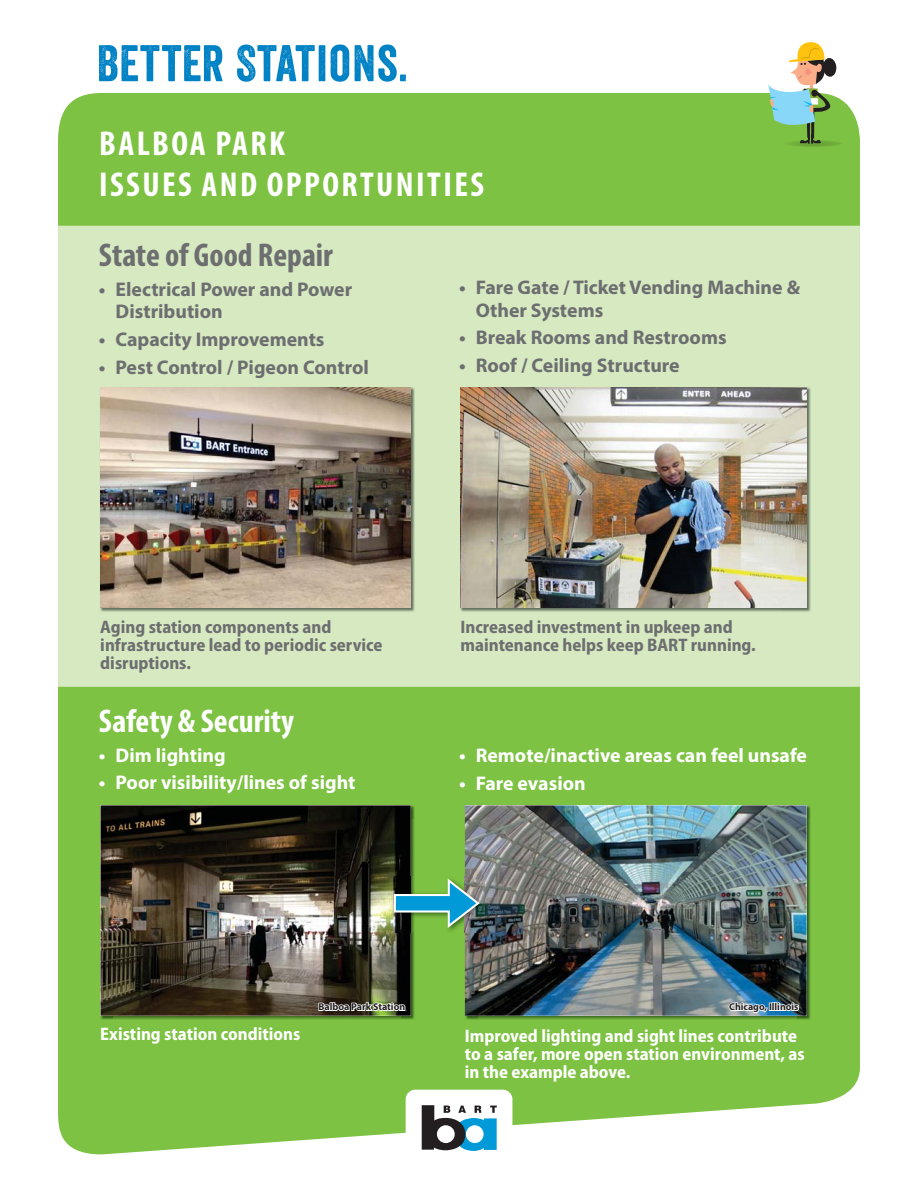
<style>
.page{position:relative;width:918px;height:1188px;background:#fff}
.page>*{position:absolute;margin:0;border:0;box-sizing:border-box;transform-origin:0 0}
.t1{font:700 condensed 34.65px/41.5px "Myriad Pro";letter-spacing:.07em;color:#fff}
.t2{font:700 condensed 33px "Myriad Pro";color:#6d6e70}
.t3{font:700 condensed 33px "Myriad Pro";color:#fff}
.t4{font:700 19.8px/22.2px "Myriad Pro";color:#6d6e70}
.t5{font:700 19.8px "Myriad Pro";color:#fff}
.t6{font:700 semi-condensed 18.15px/18.1px "Myriad Pro";color:#6d6e70}
.t7{font:700 semi-condensed 18.15px/18.1px "Myriad Pro";color:#fff}
.t8{font:700 9.9px "Myriad Pro";color:#231f20}
</style>
<div class="page">
<div style="left:58px;top:93px;width:802px;height:1061px;background:#7dc242"></div>
<img style="left:784px;top:140px;width:59px;height:7px">
<svg style="left:768px;top:42px;width:69px;height:101px"></svg>
<div style="left:58px;top:226px;width:802px;height:461px;background:#d6e9c1"></div>
<svg style="left:99px;top:45px;width:124px;height:36px"></svg>
<svg style="left:237px;top:44px;width:169px;height:38px"></svg>
<div style="left:406px;top:1090px;width:106px;height:75px;background:#fff;border-radius:10px"></div>
<svg style="left:422px;top:1105px;width:75px;height:46px"></svg>
<img style="left:100px;top:387px;width:315px;height:225px">
<img style="left:100px;top:387px;width:311px;height:221px">
<img style="left:460px;top:387px;width:351px;height:225px">
<img style="left:460px;top:387px;width:347px;height:221px">
<img style="left:411px;top:819px;width:4px;height:57px">
<img style="left:401px;top:933px;width:14px;height:87px">
<img style="left:114px;top:1016px;width:287px;height:4px">
<img style="left:101px;top:805px;width:310px;height:211px">
<img style="left:464px;top:819px;width:1px;height:57px">
<img style="left:797px;top:819px;width:14px;height:201px">
<img style="left:464px;top:933px;width:15px;height:87px">
<img style="left:479px;top:1016px;width:318px;height:4px">
<img style="left:465px;top:805px;width:342px;height:211px">
<svg style="left:728px;top:992px;width:72px;height:25px"></svg>
<svg style="left:317px;top:991px;width:89px;height:26px"></svg>
<img style="left:391px;top:876px;width:94px;height:57px">
<svg style="left:393px;top:878px;width:88px;height:52px"></svg>
<h1 class="t1" style="left:99px;top:122px;width:386px">BALBOA PARK<br>ISSUES AND OPPORTUNITIES</h1>
<h2 class="t2" style="left:99px;top:236px;width:236px">State of Good Repair</h2>
<p class="t4" style="left:116px;top:280px;width:238px;text-indent:-17px">• Electrical Power and Power<br>Distribution</p>
<p class="t4" style="left:99px;top:330px;width:227px">• Capacity Improvements</p>
<p class="t4" style="left:99px;top:358px;width:272px">• Pest Control / Pigeon Control</p>
<p class="t4" style="left:476px;top:278px;width:326px;text-indent:-17px">• Fare Gate / Ticket Vending Machine &amp;<br>Other Systems</p>
<p class="t4" style="left:459px;top:328px;width:269px">• Break Rooms and Restrooms</p>
<p class="t4" style="left:459px;top:356px;width:222px">• Roof / Ceiling Structure</p>
<p class="t6" style="left:100px;top:619px;width:284px">Aging station components and infrastructure lead to periodic service disruptions.</p>
<h2 class="t3" style="left:99px;top:701px;width:197px">Safety &amp; Security</h2>
<p class="t5" style="left:99px;top:747px;width:128px">• Dim lighting</p>
<p class="t5" style="left:99px;top:775px;width:258px">• Poor visibility/lines of sight</p>
<p class="t6" style="left:460px;top:619px;width:297px">Increased investment in upkeep and maintenance helps keep BART running.</p>
<p class="t5" style="left:459px;top:748px;width:350px">• Remote/inactive areas can feel unsafe</p>
<p class="t5" style="left:459px;top:776px;width:128px">• Fare evasion</p>
<p class="t7" style="left:100px;top:1027px;width:202px">Existing station conditions</p>
<p class="t8" style="left:318px;top:1003px;width:88px">Balboa Park Station</p>
<p class="t8" style="left:729px;top:1003px;width:71px">Chicago, Illinois</p>
<p class="t7" style="left:465px;top:1028px;width:341px">Improved lighting and sight lines contribute to a safer, more open station environment, as in the example above.</p>
</div>
